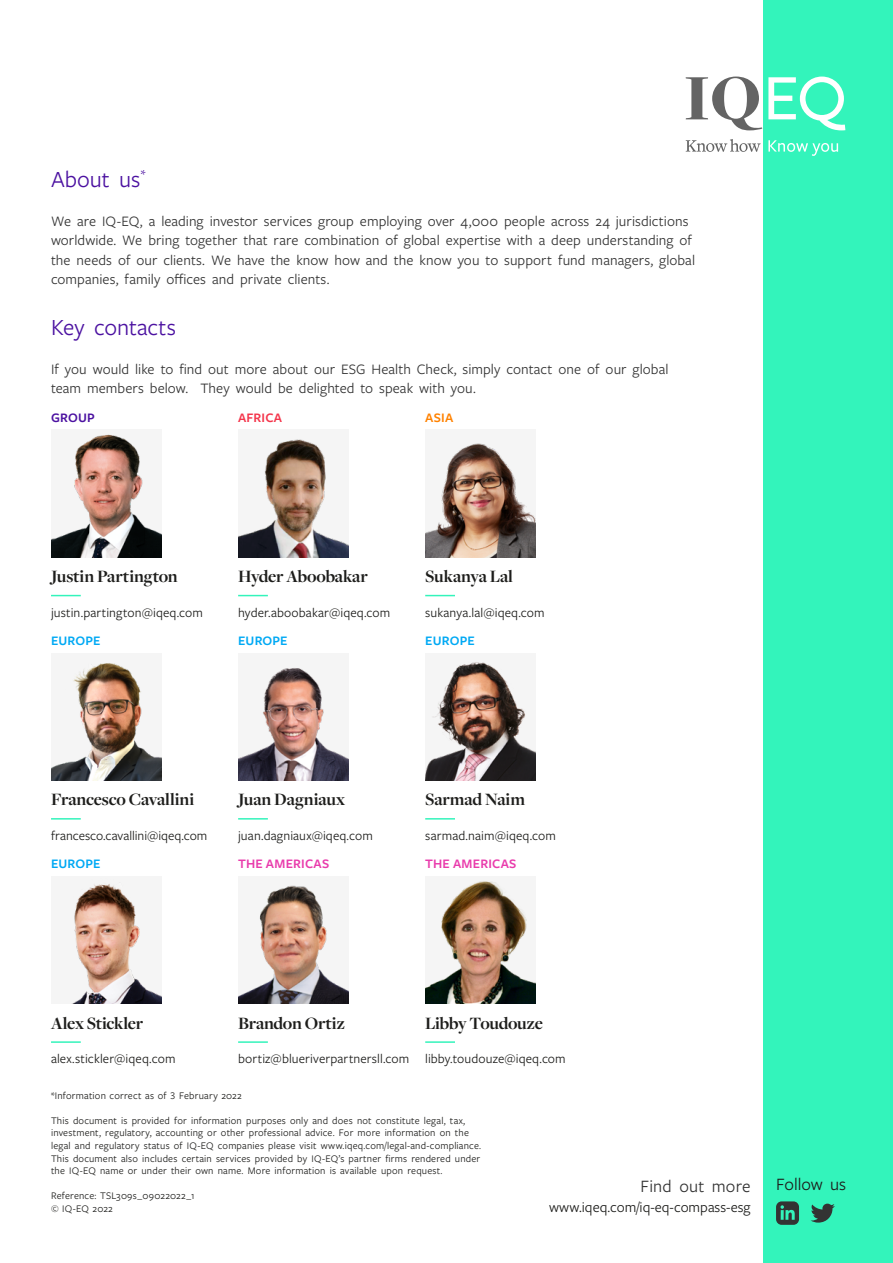
<style>
.page{position:relative;width:893px;height:1263px;background:#fff}
.page>*{position:absolute;margin:0;border:0;box-sizing:border-box;transform-origin:0 0}
.t1{font:24px "Freight Sans Pro";letter-spacing:-.005em;color:#4c12a1}
.t2{font:700 18px "Freight Disp Pro";letter-spacing:-.01em;color:#1d1d1b}
.t3{font:18px "Freight Sans Pro";letter-spacing:.01em;color:#333}
.t4{font:18px "Freight Sans Pro";color:#1d1d1b}
.t5{font:15px/19.5px "Freight Sans Pro";letter-spacing:.005em;color:#333}
.t6{font:15px "Freight Sans Pro";color:#1d1d1b}
.t7{font:13.5px "Freight Sans Pro";letter-spacing:.01em;color:#1d1d1b}
.t8{font:600 13.5px "Freight Sans Pro";letter-spacing:.01em;color:#00a9f4}
.t9{font:600 13.5px "Freight Sans Pro";letter-spacing:.015em;color:#e93cac}
.t10{font:600 13.5px "Freight Sans Pro";letter-spacing:.015em;color:#f4364c}
.t11{font:600 13.5px "Freight Sans Pro";letter-spacing:.015em;color:#4c12a1}
.t12{font:600 13.5px "Freight Sans Pro";color:#ff8200}
.t13{font:10.5px/12.6px "Freight Sans Pro";letter-spacing:.015em;color:#1d1d1b}
</style>
<div class="page">
<div style="left:763px;top:0;width:130px;height:1263px;background:#33f4bb"></div>
<svg style="left:686px;top:77px;width:76px;height:53px"></svg>
<svg style="left:768px;top:77px;width:77px;height:53px"></svg>
<svg style="left:686px;top:139px;width:75px;height:13px"></svg>
<svg style="left:768px;top:140px;width:70px;height:16px"></svg>
<div style="left:238px;top:429px;width:111px;height:128px;background:#f5f5f5"></div>
<div style="left:425px;top:429px;width:111px;height:128px;background:#f5f5f5"></div>
<div style="left:238px;top:653px;width:111px;height:127px;background:#f5f5f5"></div>
<hr style="left:238px;top:595px;width:30px;height:1px;background:#33f4bb">
<hr style="left:425px;top:595px;width:30px;height:1px;background:#33f4bb">
<hr style="left:238px;top:818px;width:30px;height:1px;background:#33f4bb">
<hr style="left:425px;top:818px;width:30px;height:1px;background:#33f4bb">
<hr style="left:425px;top:1041px;width:30px;height:2px;background:#33f4bb">
<img style="left:425px;top:880px;width:111px;height:123px">
<img style="left:425px;top:661px;width:111px;height:119px">
<img style="left:238px;top:439px;width:111px;height:118px">
<img style="left:238px;top:668px;width:111px;height:112px">
<img style="left:425px;top:443px;width:111px;height:114px">
<svg style="left:811px;top:1203px;width:24px;height:19px"></svg>
<svg style="left:776px;top:1201px;width:23px;height:24px"></svg>
<div style="left:51px;top:653px;width:111px;height:127px;background:#f5f5f5"></div>
<hr style="left:51px;top:818px;width:30px;height:1px;background:#33f4bb">
<img style="left:51px;top:663px;width:111px;height:117px">
<hr style="left:51px;top:1041px;width:30px;height:2px;background:#33f4bb">
<img style="left:73px;top:878px;width:89px;height:125px">
<hr style="left:238px;top:1041px;width:30px;height:2px;background:#33f4bb">
<img style="left:238px;top:885px;width:111px;height:118px">
<hr style="left:51px;top:595px;width:30px;height:1px;background:#33f4bb">
<img style="left:51px;top:434px;width:111px;height:123px">
<h1 class="t1" style="left:51px;top:163px;width:96px">About us<sup>*</sup></h1>
<p class="t5" style="left:51px;top:210px;width:646px">We are IQ-EQ, a leading investor services group employing over 4,000 people across 24 jurisdictions worldwide. We bring together that rare combination of global expertise with a deep understanding of the needs of our clients. We have the know how and the know you to support fund managers, global companies, family offices and private clients.</p>
<h1 class="t1" style="left:51px;top:311px;width:126px">Key contacts</h1>
<h3 class="t5" style="left:51px;top:358px;width:619px">If you would like to find out more about our ESG Health Check, simply contact one of our global team members below. They would be delighted to speak with you.</h3>
<p class="t11" style="left:51px;top:408px;width:45px">GROUP</p>
<p class="t10" style="left:238px;top:408px;width:46px">AFRICA</p>
<p class="t12" style="left:425px;top:408px;width:30px">ASIA</p>
<h2 class="t2" style="left:51px;top:564px;width:128px">Justin Partington</h2>
<p class="t7" style="left:51px;top:603px;width:153px">justin.partington@iqeq.com</p>
<p class="t8" style="left:51px;top:631px;width:51px">EUROPE</p>
<h2 class="t2" style="left:238px;top:564px;width:131px">Hyder Aboobakar</h2>
<p class="t7" style="left:238px;top:603px;width:154px">hyder.aboobakar@iqeq.com</p>
<h2 class="t2" style="left:425px;top:564px;width:89px">Sukanya Lal</h2>
<p class="t7" style="left:425px;top:603px;width:121px">sukanya.lal@iqeq.com</p>
<p class="t8" style="left:238px;top:631px;width:51px">EUROPE</p>
<p class="t8" style="left:425px;top:631px;width:51px">EUROPE</p>
<h2 class="t2" style="left:51px;top:788px;width:145px">Francesco Cavallini</h2>
<p class="t7" style="left:51px;top:826px;width:158px">francesco.cavallini@iqeq.com</p>
<p class="t8" style="left:51px;top:855px;width:51px">EUROPE</p>
<h2 class="t2" style="left:238px;top:788px;width:108px">Juan Dagniaux</h2>
<p class="t7" style="left:238px;top:826px;width:136px">juan.dagniaux@iqeq.com</p>
<p class="t9" style="left:238px;top:855px;width:93px">THE AMERICAS</p>
<h2 class="t2" style="left:425px;top:788px;width:101px">Sarmad Naim</h2>
<p class="t7" style="left:425px;top:826px;width:132px">sarmad.naim@iqeq.com</p>
<p class="t9" style="left:425px;top:855px;width:93px">THE AMERICAS</p>
<h2 class="t2" style="left:51px;top:1011px;width:94px">Alex Stickler</h2>
<p class="t7" style="left:51px;top:1050px;width:126px">alex.stickler@iqeq.com</p>
<h2 class="t2" style="left:238px;top:1011px;width:108px">Brandon Ortiz</h2>
<p class="t7" style="left:238px;top:1050px;width:173px">bortiz@blueriverpartnersll.com</p>
<h2 class="t2" style="left:425px;top:1011px;width:119px">Libby Toudouze</h2>
<p class="t7" style="left:425px;top:1050px;width:142px">libby.toudouze@iqeq.com</p>
<p class="t13" style="left:51px;top:1088px;width:192px">*Information correct as of 3 February 2022</p>
<p class="t13" style="left:51px;top:1113px;width:432px">This document is provided for information purposes only and does not constitute legal, tax, investment, regulatory, accounting or other professional advice. For more information on the legal and regulatory status of IQ-EQ companies please visit www.iqeq.com/legal-and-compliance.<br>This document also includes certain services provided by IQ-EQ’s partner firms rendered under the IQ-EQ name or under their own name. More information is available upon request.</p>
<p class="t13" style="left:51px;top:1189px;width:145px">Reference: TSL309s_09022022_1 © IQ-EQ 2022</p>
<h2 class="t3" style="left:640px;top:1174px;width:111px">Find out more</h2>
<h2 class="t4" style="left:776px;top:1172px;width:72px">Follow us</h2>
<h3 class="t6" style="left:549px;top:1197px;width:203px">www.iqeq.com/iq-eq-compass-esg</h3>
</div>
